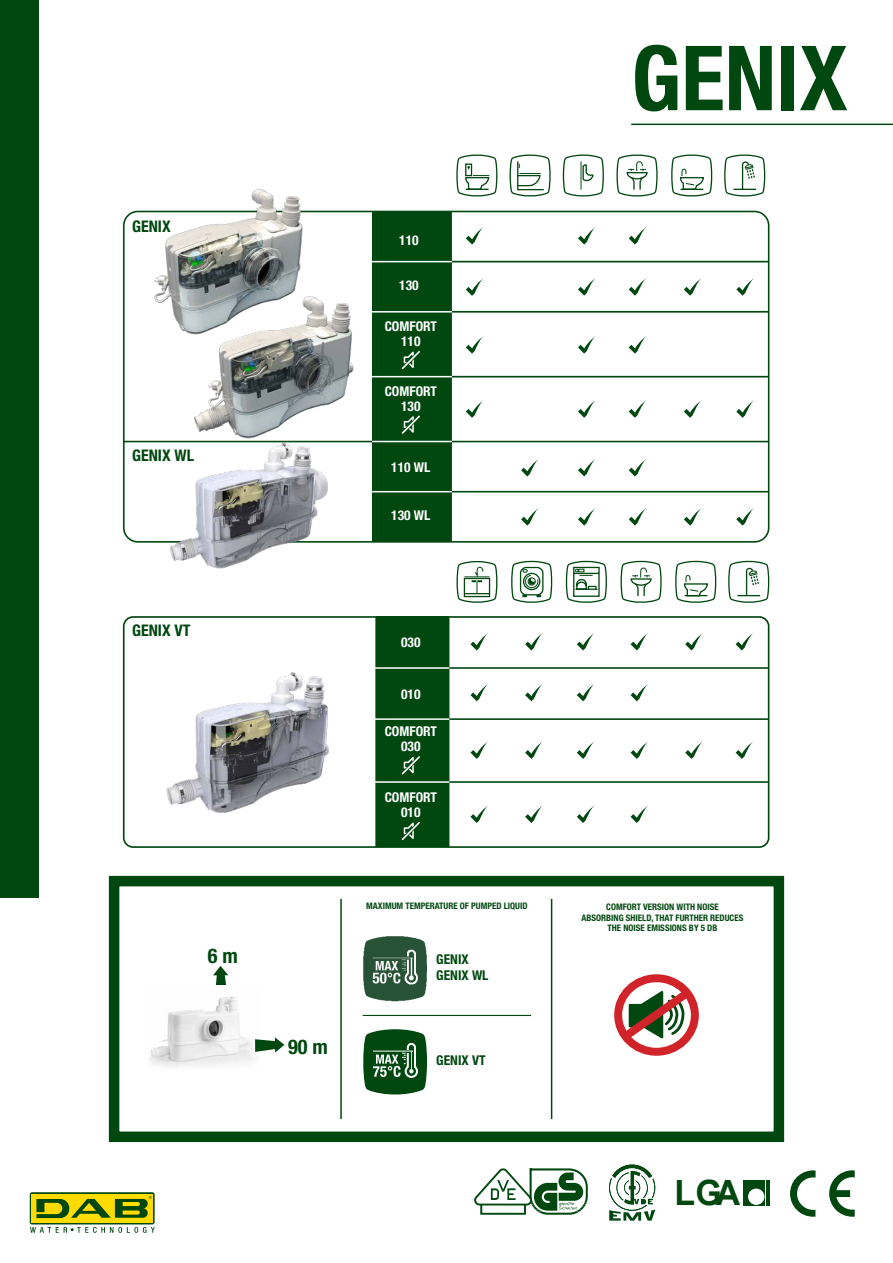
<style>
.page{position:relative;width:893px;height:1263px;background:#fff}
.page>*{position:absolute;margin:0;border:0;box-sizing:border-box;transform-origin:0 0}
.t1{font:700 condensed 90px "Helvetica Neue LT";color:#004710}
.t2{font:700 34.8px "Arial";color:#004710}
.t3{font:700 condensed 20.25px "Helvetica Neue LT";color:#004710}
.t4{font:700 condensed 16.05px "Helvetica Neue LT";color:#004710}
.t5{font:700 condensed 13.5px/15px "Helvetica Neue LT";color:#fff;text-align:center}
.t6{font:700 condensed 13.5px/16.2px "Helvetica Neue LT";color:#004710}
.t7{font:700 condensed 9px/10.8px "Helvetica Neue LT";color:#004710;text-align:center}
</style>
<div class="page">
<div style="left:109px;top:876px;width:675px;height:266px;border:10px solid #004710"></div>
<svg style="left:213px;top:966px;width:15px;height:19px"></svg>
<img style="left:150px;top:996px;width:104px;height:71px">
<svg style="left:255px;top:1037px;width:29px;height:15px"></svg>
<hr style="left:340px;top:899px;width:2px;height:220px;background:#004710">
<hr style="left:551px;top:899px;width:1px;height:220px;background:#004710">
<hr style="left:631px;top:124px;width:262px;height:1px;background:#004710">
<div style="left:30px;top:1192px;width:125px;height:32px;background:linear-gradient(to right,#ffdc01,#ffdc01);border-radius:2px"></div>
<div style="left:32px;top:1194px;width:121px;height:28px;background:#ffdc01"></div>
<svg style="left:30px;top:1227px;width:125px;height:6px"></svg>
<svg style="left:36px;top:1196px;width:116px;height:22px"></svg>
<svg style="left:829px;top:1170px;width:26px;height:47px"></svg>
<svg style="left:790px;top:1170px;width:26px;height:47px"></svg>
<svg style="left:609px;top:1164px;width:46px;height:56px"></svg>
<svg style="left:474px;top:1168px;width:114px;height:47px"></svg>
<hr style="left:743px;top:1179px;width:3px;height:26px;background:#004710">
<hr style="left:766px;top:1179px;width:3px;height:26px;background:#004710">
<div style="left:747px;top:1179px;width:18px;height:26px;background:#004710"></div>
<div style="left:748px;top:1188px;width:16px;height:17px;background:#fff;border-radius:50%"></div>
<div style="left:0;top:0;width:38px;height:897px;background:#004710"></div>
<svg style="left:364px;top:1029px;width:63px;height:66px"></svg>
<hr style="left:373px;top:1051px;width:40px;height:1px;background:#fff">
<div style="left:614px;top:974px;width:85px;height:82px;border:8px solid #d1232a;border-radius:50%"></div>
<svg style="left:614px;top:982px;width:83px;height:74px"></svg>
<img style="left:363px;top:936px;width:64px;height:65px">
<hr style="left:363px;top:1015px;width:168px;height:1px;background:#004710">
<div style="left:373px;top:211px;width:78px;height:331px;background:#004710"></div>
<svg style="left:563px;top:154px;width:41px;height:43px"></svg>
<svg style="left:671px;top:154px;width:41px;height:43px"></svg>
<svg style="left:457px;top:154px;width:40px;height:43px"></svg>
<svg style="left:617px;top:154px;width:40px;height:43px"></svg>
<svg style="left:724px;top:154px;width:41px;height:43px"></svg>
<svg style="left:510px;top:154px;width:40px;height:43px"></svg>
<svg style="left:629px;top:227px;width:17px;height:18px"></svg>
<svg style="left:466px;top:227px;width:18px;height:18px"></svg>
<svg style="left:578px;top:227px;width:18px;height:18px"></svg>
<svg style="left:466px;top:278px;width:18px;height:18px"></svg>
<svg style="left:578px;top:278px;width:18px;height:18px"></svg>
<svg style="left:629px;top:278px;width:18px;height:18px"></svg>
<svg style="left:466px;top:336px;width:18px;height:18px"></svg>
<svg style="left:578px;top:336px;width:18px;height:18px"></svg>
<svg style="left:629px;top:336px;width:18px;height:18px"></svg>
<svg style="left:684px;top:278px;width:18px;height:18px"></svg>
<svg style="left:736px;top:278px;width:18px;height:18px"></svg>
<svg style="left:466px;top:400px;width:18px;height:18px"></svg>
<svg style="left:578px;top:400px;width:18px;height:18px"></svg>
<svg style="left:629px;top:400px;width:18px;height:18px"></svg>
<svg style="left:684px;top:400px;width:18px;height:18px"></svg>
<svg style="left:736px;top:400px;width:18px;height:18px"></svg>
<svg style="left:521px;top:459px;width:18px;height:17px"></svg>
<svg style="left:578px;top:459px;width:18px;height:17px"></svg>
<svg style="left:629px;top:459px;width:17px;height:17px"></svg>
<svg style="left:521px;top:508px;width:18px;height:18px"></svg>
<svg style="left:578px;top:508px;width:18px;height:18px"></svg>
<svg style="left:629px;top:508px;width:17px;height:18px"></svg>
<svg style="left:684px;top:508px;width:18px;height:18px"></svg>
<svg style="left:736px;top:508px;width:18px;height:18px"></svg>
<svg style="left:402px;top:351px;width:18px;height:18px"></svg>
<svg style="left:402px;top:416px;width:18px;height:18px"></svg>
<hr style="left:374px;top:261px;width:395px;height:1px;background:#004710">
<hr style="left:374px;top:311px;width:395px;height:2px;background:#004710">
<hr style="left:373px;top:491px;width:396px;height:1px;background:#004710">
<hr style="left:374px;top:376px;width:395px;height:1px;background:#004710">
<hr style="left:124px;top:441px;width:645px;height:1px;background:#004710">
<hr style="left:450px;top:211px;width:2px;height:331px;background:#004710">
<hr style="left:372px;top:211px;width:2px;height:331px;background:#004710">
<div style="left:123px;top:211px;width:646px;height:332px;border:2px solid #004710;border-radius:14px"></div>
<img style="left:149px;top:189px;width:173px;height:146px">
<img style="left:169px;top:440px;width:159px;height:129px">
<img style="left:194px;top:296px;width:160px;height:145px">
<img style="left:166px;top:672px;width:163px;height:141px">
<div style="left:376px;top:617px;width:73px;height:230px;background:#004710"></div>
<svg style="left:675px;top:560px;width:41px;height:43px"></svg>
<svg style="left:577px;top:805px;width:18px;height:18px"></svg>
<svg style="left:525px;top:805px;width:18px;height:18px"></svg>
<svg style="left:631px;top:805px;width:17px;height:18px"></svg>
<svg style="left:577px;top:741px;width:18px;height:18px"></svg>
<svg style="left:525px;top:741px;width:18px;height:18px"></svg>
<svg style="left:631px;top:741px;width:17px;height:18px"></svg>
<svg style="left:685px;top:741px;width:18px;height:18px"></svg>
<svg style="left:736px;top:741px;width:18px;height:18px"></svg>
<svg style="left:577px;top:683px;width:18px;height:18px"></svg>
<svg style="left:525px;top:683px;width:18px;height:18px"></svg>
<svg style="left:631px;top:684px;width:17px;height:17px"></svg>
<svg style="left:577px;top:633px;width:17px;height:17px"></svg>
<svg style="left:525px;top:633px;width:18px;height:17px"></svg>
<svg style="left:631px;top:633px;width:17px;height:17px"></svg>
<svg style="left:685px;top:633px;width:18px;height:17px"></svg>
<svg style="left:736px;top:633px;width:17px;height:17px"></svg>
<svg style="left:621px;top:560px;width:40px;height:43px"></svg>
<svg style="left:728px;top:560px;width:41px;height:43px"></svg>
<hr style="left:376px;top:781px;width:393px;height:2px;background:#004710">
<hr style="left:376px;top:718px;width:393px;height:2px;background:#004710">
<hr style="left:376px;top:667px;width:393px;height:2px;background:#004710">
<hr style="left:375px;top:617px;width:2px;height:230px;background:#004710">
<svg style="left:511px;top:560px;width:41px;height:43px"></svg>
<svg style="left:470px;top:805px;width:18px;height:18px"></svg>
<svg style="left:470px;top:741px;width:18px;height:18px"></svg>
<svg style="left:470px;top:684px;width:18px;height:17px"></svg>
<svg style="left:470px;top:633px;width:18px;height:17px"></svg>
<svg style="left:566px;top:560px;width:41px;height:43px"></svg>
<svg style="left:457px;top:561px;width:40px;height:42px"></svg>
<div style="left:123px;top:616px;width:646px;height:232px;border:2px solid #004710;border-radius:9px"></div>
<hr style="left:375px;top:667px;width:74px;height:2px;background:#fff">
<hr style="left:372px;top:491px;width:80px;height:1px;background:#fff">
<hr style="left:372px;top:441px;width:80px;height:1px;background:#fff">
<hr style="left:372px;top:376px;width:80px;height:1px;background:#fff">
<hr style="left:372px;top:311px;width:80px;height:2px;background:#fff">
<hr style="left:372px;top:261px;width:80px;height:1px;background:#fff">
<hr style="left:375px;top:718px;width:74px;height:2px;background:#fff">
<hr style="left:375px;top:781px;width:74px;height:2px;background:#fff">
<svg style="left:402px;top:756px;width:18px;height:18px"></svg>
<svg style="left:402px;top:822px;width:18px;height:18px"></svg>
<h3 class="t4" style="left:132px;top:216px;width:40px">GENIX</h3>
<h3 class="t4" style="left:132px;top:445px;width:64px">GENIX WL</h3>
<h3 class="t4" style="left:132px;top:620px;width:60px">GENIX VT</h3>
<h3 class="t3" style="left:208px;top:943px;width:31px">6 m</h3>
<h3 class="t5" style="left:399px;top:232px;width:21px">110</h3>
<h3 class="t5" style="left:399px;top:277px;width:21px">130</h3>
<h3 class="t5" style="left:385px;top:318px;width:54px">COMFORT<br>110</h3>
<h3 class="t5" style="left:385px;top:383px;width:54px">COMFORT<br>130</h3>
<h3 class="t5" style="left:391px;top:459px;width:41px">110 WL</h3>
<h3 class="t5" style="left:391px;top:508px;width:41px">130 WL</h3>
<h3 class="t3" style="left:288px;top:1035px;width:41px">90 m</h3>
<h3 class="t5" style="left:401px;top:634px;width:21px">030</h3>
<h3 class="t5" style="left:401px;top:687px;width:21px">010</h3>
<h3 class="t5" style="left:385px;top:724px;width:54px">COMFORT<br>030</h3>
<h3 class="t5" style="left:385px;top:789px;width:54px">COMFORT<br>010</h3>
<p class="t7" style="left:366px;top:900px;width:163px">MAXIMUM TEMPERATURE OF PUMPED LIQUID</p>
<h3 class="t6" style="left:436px;top:950px;width:54px">GENIX<br>GENIX WL</h3>
<h3 class="t6" style="left:436px;top:1052px;width:51px">GENIX VT</h3>
<h1 class="t1" style="left:631px;top:24px;width:218px">GENIX</h1>
<p class="t7" style="left:581px;top:901px;width:163px">COMFORT VERSION WITH NOISE<br>ABSORBING SHIELD, THAT FURTHER REDUCES<br>THE NOISE EMISSIONS BY 5 DB</p>
<h2 class="t2" style="left:675px;top:1170px;width:67px">LGA</h2>
</div>
